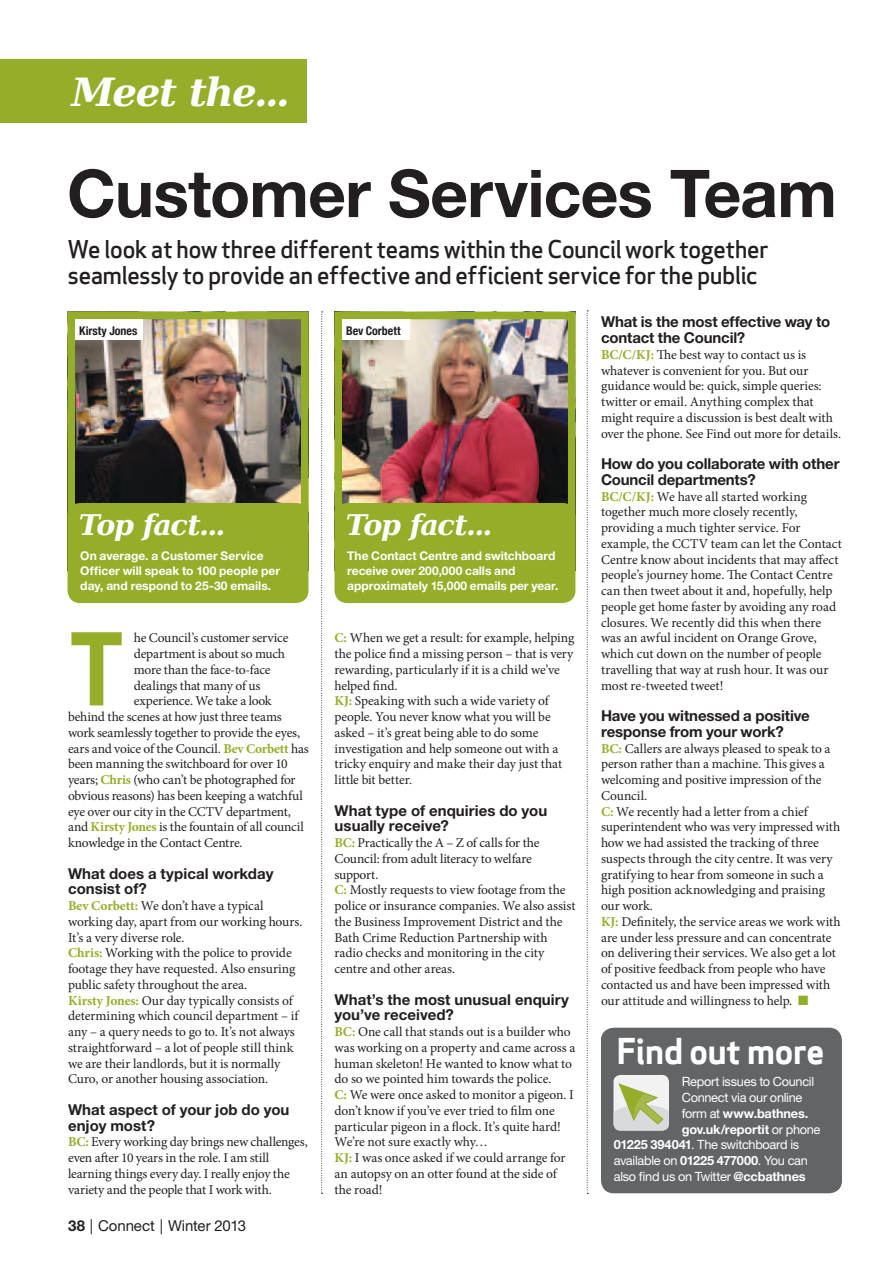
<style>
.page{position:relative;width:893px;height:1263px;background:#fff}
.page>*{position:absolute;margin:0;border:0;box-sizing:border-box;transform-origin:0 0}
.t1{font:700 97.5px "Apex Sans";color:#94ae29}
.t2{font:700 66px "Helvetica Neue LT Std";letter-spacing:-.01em;color:#231f20}
.t3{font:italic 700 39px "DejaVu Serif";letter-spacing:-.04em;color:#fff}
.t4{font:700 34.8px "Apex Sans";letter-spacing:-.025em;color:#fff}
.t5{font:italic 700 28.5px "DejaVu Serif";letter-spacing:-.045em;color:#fff}
.t6{font:500 24px/25.5px "Apex Sans";letter-spacing:-.03em;color:#231f20}
.t7{font:700 15px/15.8px "Helvetica Neue LT Std";letter-spacing:-.005em;color:#231f20}
.t8{font:15px "Helvetica Neue LT Std";letter-spacing:-.005em;color:#231f20}
.t9{font:13.5px/15.8px "Minion Pro";letter-spacing:-.01em;color:#231f20}
.t10{font:12.75px "Helvetica Neue LT Std";letter-spacing:-.025em;color:#fff}
.t11{font:700 12.75px "Helvetica Neue LT Std";letter-spacing:-.015em;color:#fff}
.t12{font:700 12px/15px "Helvetica Neue";color:#fff}
.t13{font:700 condensed 12px "Helvetica Neue";letter-spacing:-.005em;color:#231f20}
.s1{font-weight:700;color:#94ae29}
.s2{font-weight:700}
.s3{color:#94ae29}
.s4{font-weight:400}
</style>
<div class="page">
<img style="left:77px;top:321px;width:222px;height:182px">
<div style="left:68px;top:312px;width:240px;height:258px;border:8px solid #94ae29"></div>
<img style="left:343px;top:321px;width:223px;height:182px">
<div style="left:334px;top:312px;width:241px;height:258px;border:8px solid #94ae29"></div>
<div style="left:334px;top:503px;width:241px;height:100px;background:#94ae29;border-radius:13px"></div>
<div style="left:75px;top:319px;width:67px;height:20px;background:#fff"></div>
<div style="left:342px;top:319px;width:67px;height:20px;background:#fff"></div>
<div style="left:0;top:60px;width:307px;height:63px;background:#94ae29"></div>
<div style="left:601px;top:1028px;width:241px;height:165px;background:#636466;border-radius:13px"></div>
<div style="left:613px;top:1075px;width:56px;height:55px;background:#f2f2f3;border-radius:7px"></div>
<svg style="left:613px;top:1083px;width:56px;height:47px"></svg>
<div style="left:67px;top:503px;width:241px;height:100px;background:#94ae29;border-radius:13px"></div>
<svg style="left:587px;top:311px;width:1px;height:883px"></svg>
<svg style="left:321px;top:312px;width:2px;height:882px"></svg>
<h3 class="t3" style="left:72px;top:58px;width:220px">Meet the...</h3>
<h2 class="t2" style="left:67px;top:153px;width:771px">Customer Services Team</h2>
<h3 class="t6" style="left:68px;top:233px;width:703px">We look at how three different teams within the Council work together seamlessly to provide an effective and efficient service for the public</h3>
<p class="t13" style="left:79px;top:321px;width:60px">Kirsty Jones</p>
<p class="t13" style="left:346px;top:321px;width:56px">Bev Corbett</p>
<h3 class="t5" style="left:79px;top:500px;width:148px">Top fact...</h3>
<p class="t12" style="left:80px;top:548px;width:201px">On average. a Customer Service<br>Officer will speak to 100 people per day, and respond to 25-30 emails.</p>
<h1 class="t1" style="left:68px;top:606px;width:59px">T</h1>
<p class="t9" style="left:134px;top:630px;width:156px">he Council’s customer service</p>
<p class="t9" style="left:134px;top:646px;width:153px">department is about so much</p>
<p class="t9" style="left:134px;top:662px;width:138px">more than the face-to-face</p>
<p class="t9" style="left:134px;top:677px;width:128px">dealings that many of us</p>
<p class="t9" style="left:134px;top:693px;width:139px">experience. We take a look</p>
<p class="t9" style="left:68px;top:709px;width:215px">behind the scenes at how just three teams</p>
<p class="t9" style="left:68px;top:725px;width:234px">work seamlessly together to provide the eyes,</p>
<p class="t9" style="left:68px;top:740px;width:242px">ears and voice of the Council. <span class="s1">Bev Corbett</span> has</p>
<p class="t9" style="left:68px;top:756px;width:221px">been manning the switchboard for over 10</p>
<p class="t9" style="left:68px;top:772px;width:229px">years; <span class="s1">Chris</span> (who can’t be photographed for</p>
<p class="t9" style="left:68px;top:788px;width:236px">obvious reasons) has been keeping a watchful</p>
<p class="t9" style="left:68px;top:803px;width:224px">eye over our city in the CCTV department,</p>
<p class="t9" style="left:68px;top:819px;width:237px">and <span class="s1">Kirsty Jones</span> is the fountain of all council</p>
<p class="t9" style="left:68px;top:835px;width:176px">knowledge in the Contact Centre.</p>
<p class="t7" style="left:68px;top:865px;width:207px">What does a typical workday consist of?</p>
<p class="t9" style="left:68px;top:898px;width:236px"><span class="s1">Bev Corbett:</span> We don’t have a typical working day, apart from our working hours.<br>It’s a very diverse role.<br><span class="s1">Chris:</span> Working with the police to provide footage they have requested. Also ensuring public safety throughout the area.<br><span class="s1">Kirsty Jones:</span> Our day typically consists of determining which council department – if any – a query needs to go to. It’s not always straightforward – a lot of people still think we are their landlords, but it is normally Curo, or another housing association.</p>
<p class="t7" style="left:68px;top:1101px;width:223px">What aspect of your job do you enjoy most?</p>
<p class="t9" style="left:68px;top:1134px;width:241px"><span class="s1">BC:</span> Every working day brings new challenges, even after 10 years in the role. I am still learning things every day. I really enjoy the variety and the people that I work with.</p>
<p class="t8" style="left:68px;top:1217px;width:180px"><span class="s2">38</span> | Connect | Winter 2013</p>
<h3 class="t5" style="left:346px;top:500px;width:148px">Top fact...</h3>
<p class="t12" style="left:347px;top:548px;width:213px">The Contact Centre and switchboard receive over 200,000 calls and approximately 15,000 emails per year.</p>
<p class="t9" style="left:334px;top:630px;width:241px"><span class="s1">C:</span> When we get a result: for example, helping the police find a missing person – that is very rewarding, particularly if it is a child we’ve helped find.<br><span class="s1">KJ:</span> Speaking with such a wide variety of people. You never know what you will be asked – it’s great being able to do some investigation and help someone out with a tricky enquiry and make their day just that little bit better.</p>
<p class="t7" style="left:334px;top:802px;width:214px">What type of enquiries do you usually receive?</p>
<p class="t9" style="left:334px;top:835px;width:242px"><span class="s1">BC:</span> Practically the A – Z of calls for the Council: from adult literacy to welfare support.<br><span class="s1">C:</span> Mostly requests to view footage from the police or insurance companies. We also assist the Business Improvement District and the Bath Crime Reduction Partnership with radio checks and monitoring in the city centre and other areas.</p>
<p class="t7" style="left:334px;top:991px;width:236px">What’s the most unusual enquiry you’ve received?</p>
<p class="t9" style="left:334px;top:1024px;width:242px"><span class="s1">BC:</span> One call that stands out is a builder who was working on a property and came across a human skeleton! He wanted to know what to do so we pointed him towards the police.<br><span class="s1">C:</span> We were once asked to monitor a pigeon. I don’t know if you’ve ever tried to film one particular pigeon in a flock. It’s quite hard!<br>We’re not sure exactly why…<br><span class="s1">KJ:</span> I was once asked if we could arrange for an autopsy on an otter found at the side of the road!</p>
<p class="t7" style="left:601px;top:314px;width:231px">What is the most effective way to contact the Council?</p>
<p class="t9" style="left:601px;top:347px;width:242px"><span class="s1">BC/C/KJ:</span> The best way to contact us is whatever is convenient for you. But our guidance would be: quick, simple queries: twitter or email. Anything complex that might require a discussion is best dealt with over the phone. See Find out more for details.</p>
<p class="t7" style="left:601px;top:455px;width:240px">How do you collaborate with other<br>Council departments?</p>
<p class="t9" style="left:601px;top:488px;width:242px"><span class="s1">BC/C/KJ:</span> We have all started working together much more closely recently, providing a much tighter service. For example, the CCTV team can let the Contact Centre know about incidents that may affect people’s journey home. The Contact Centre can then tweet about it and, hopefully, help people get home faster by avoiding any road closures. We recently did this when there was an awful incident on Orange Grove, which cut down on the number of people travelling that way at rush hour. It was our most re-tweeted tweet!</p>
<p class="t7" style="left:601px;top:707px;width:210px">Have you witnessed a positive response from your work?</p>
<p class="t9" style="left:601px;top:740px;width:241px"><span class="s1">BC:</span> Callers are always pleased to speak to a person rather than a machine. This gives a welcoming and positive impression of the Council.<br><span class="s1">C:</span> We recently had a letter from a chief superintendent who was very impressed with how we had assisted the tracking of three suspects through the city centre. It was very gratifying to hear from someone in such a high position acknowledging and praising our work.<br><span class="s1">KJ:</span> Definitely, the service areas we work with are under less pressure and can concentrate on delivering their services. We also get a lot of positive feedback from people who have contacted us and have been impressed with our attitude and willingness to help. <span class="s3">■</span></p>
<h3 class="t4" style="left:617px;top:1028px;width:210px">Find out more</h3>
<p class="t10" style="left:682px;top:1074px;width:134px">Report issues to Council</p>
<p class="t10" style="left:682px;top:1090px;width:122px">Connect via our online</p>
<p class="t11" style="left:682px;top:1105px;width:128px"><span class="s4">form at</span> www.bathnes.</p>
<p class="t11" style="left:682px;top:1121px;width:140px">gov.uk/reportit <span class="s4">or phone</span></p>
<p class="t10" style="left:614px;top:1137px;width:187px"><span class="s2">01225 394041</span>. The switchboard is</p>
<p class="t10" style="left:614px;top:1153px;width:196px">available on <span class="s2">01225 477000</span>. You can</p>
<p class="t10" style="left:614px;top:1169px;width:193px">also find us on Twitter <span class="s2">@ccbathnes</span></p>
</div>
